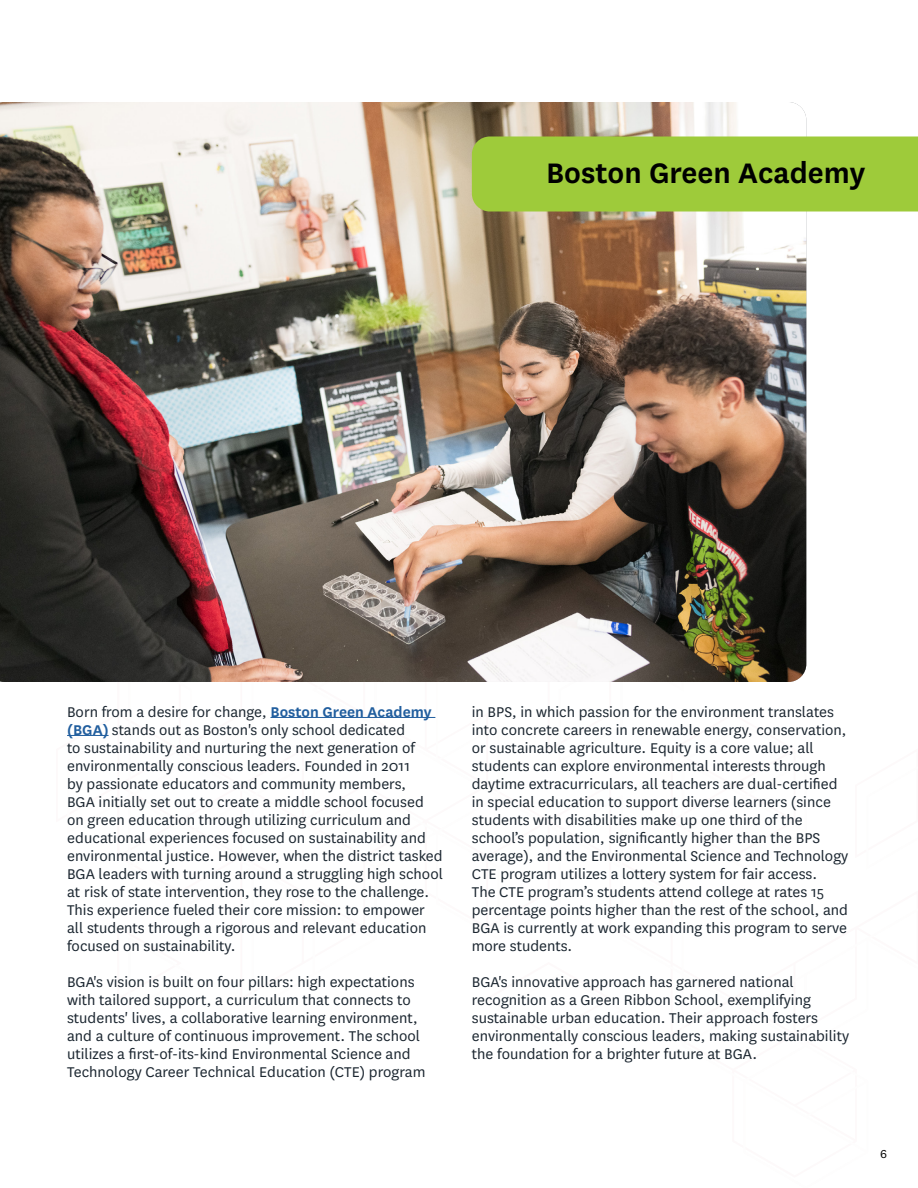
<style>
.page{position:relative;width:918px;height:1188px;background:#fff}
.page>*{position:absolute;margin:0;border:0;box-sizing:border-box;transform-origin:0 0}
.t1{font:600 33px "National";color:#000}
.Body_Text{font:16.5px/18px "National";color:#1b2630}
.t2{font:13.5px "National";color:#000}
.s1{font-weight:600;color:#215e9e}
</style>
<div class="page">
<img style="left:0;top:102px;width:806px;height:580px">
<div style="left:472px;top:136px;width:446px;height:76px;background:#9ecb3a"></div>
<hr style="left:271px;top:717px;width:164px;height:1px;background:#215e9e">
<hr style="left:67px;top:735px;width:42px;height:1px;background:#215e9e">
<p class="t1" style="left:546px;top:150px;width:321px">Boston Green Academy</p>
<p class="Body_Text" style="left:67px;top:702px;width:377px">Born from a desire for change, <span class="s1">Boston Green Academy (BGA)</span> stands out as Boston's only school dedicated<br>to sustainability and nurturing the next generation of environmentally conscious leaders. Founded in 2011<br>by passionate educators and community members,<br>BGA initially set out to create a middle school focused on green education through utilizing curriculum and educational experiences focused on sustainability and environmental justice. However, when the district tasked BGA leaders with turning around a struggling high school at risk of state intervention, they rose to the challenge.<br>This experience fueled their core mission: to empower all students through a rigorous and relevant education focused on sustainability.</p>
<p class="Body_Text" style="left:67px;top:972px;width:360px">BGA's vision is built on four pillars: high expectations with tailored support, a curriculum that connects to students' lives, a collaborative learning environment, and a culture of continuous improvement. The school utilizes a first-of-its-kind Environmental Science and Technology Career Technical Education (CTE) program</p>
<p class="Body_Text" style="left:472px;top:702px;width:378px">in BPS, in which passion for the environment translates into concrete careers in renewable energy, conservation, or sustainable agriculture. Equity is a core value; all students can explore environmental interests through daytime extracurriculars, all teachers are dual-certified in special education to support diverse learners (since students with disabilities make up one third of the school’s population, significantly higher than the BPS average), and the Environmental Science and Technology CTE program utilizes a lottery system for fair access.<br>The CTE program’s students attend college at rates 15 percentage points higher than the rest of the school, and BGA is currently at work expanding this program to serve more students.</p>
<p class="Body_Text" style="left:472px;top:972px;width:379px">BGA's innovative approach has garnered national recognition as a Green Ribbon School, exemplifying sustainable urban education. Their approach fosters environmentally conscious leaders, making sustainability the foundation for a brighter future at BGA.</p>
<p class="t2" style="left:880px;top:1145px;width:8px">6</p>
</div>
